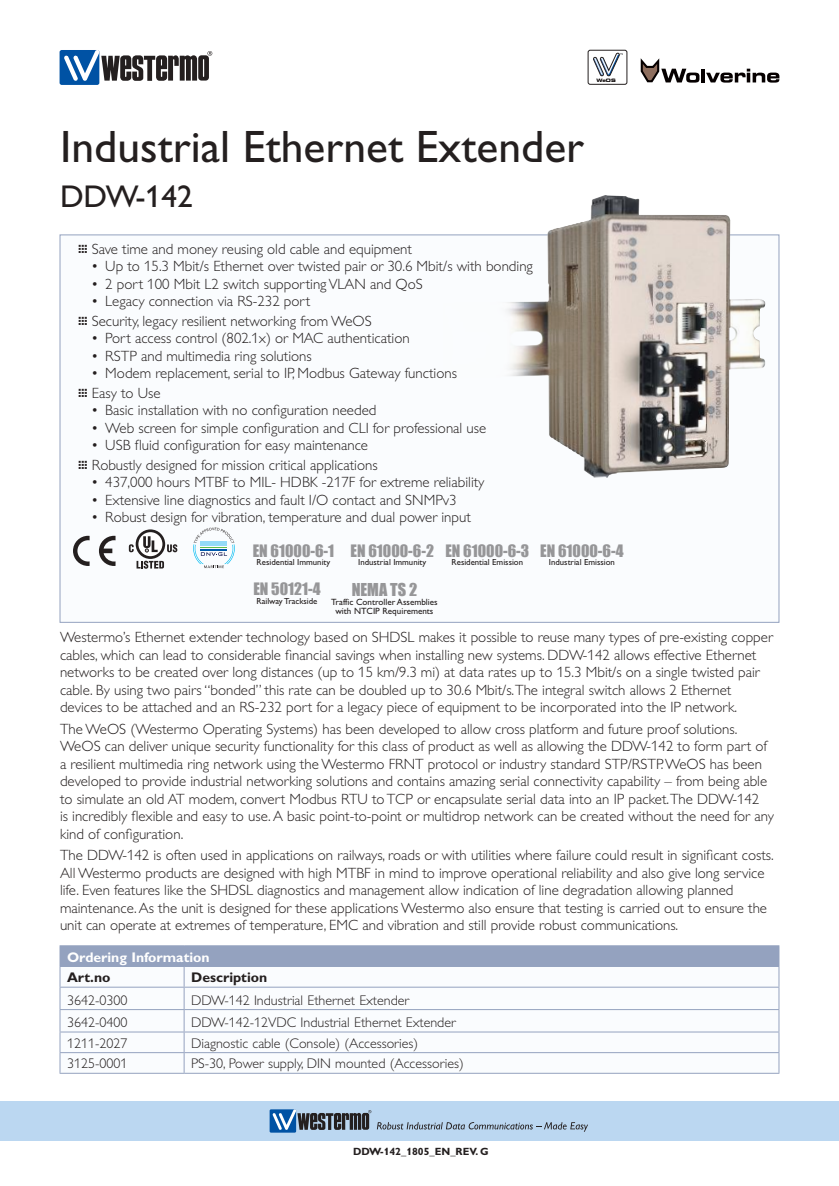
<style>
.page{position:relative;width:839px;height:1186px;background:#fff}
.page>*{position:absolute;margin:0;border:0;box-sizing:border-box;transform-origin:0 0}
.t1{font:45.5px "Gill Alt One Mod";color:#241f1f}
.t2{font:31.5px "Gill Alt One Mod";color:#241f1f}
.t3{font:16.28px "Impact";color:#969698}
.t4{font:15.75px "Impact";color:#969698}
.t5{font:300 14.88px/17.5px "Gill Alt One Mod";color:#241f1f}
.t6{font:300 14px "Gill Alt One Mod";color:#241f1f}
.t7{font:700 14px "Gill Alt One Mod";color:#fff}
.t8{font:700 14px "Gill Alt One Mod";color:#241f1f}
.t9{font:700 10.5px "Gill Alt One Mod";color:#241f1f}
.t10{font:9.1px/9.1px "Gill Alt One Mod";color:#241f1f;text-align:center}
.t11{font:8.75px "Gill Alt One Mod";color:#241f1f}
.t12{font:700 expanded 4.55px "Square 721 BT";color:#060000}
.s1{font-weight:400}
</style>
<div class="page">
<div style="left:0;top:1101px;width:838px;height:40px;background:#bbd7f1"></div>
<div style="left:269px;top:1109px;width:27px;height:23px;background:#0052a4"></div>
<svg style="left:272px;top:1109px;width:99px;height:21px"></svg>
<svg style="left:377px;top:1122px;width:211px;height:9px"></svg>
<div style="left:60px;top:50px;width:39px;height:35px;background:#0052a4;border-radius:2px"></div>
<svg style="left:64px;top:50px;width:148px;height:31px"></svg>
<div style="left:60px;top:234px;width:719px;height:389px;background:#fafcfe;border:1px solid #94a2bf"></div>
<div style="left:60px;top:945px;width:718px;height:21px;background:#94a2bf"></div>
<svg style="left:61px;top:967px;width:717px;height:105px"></svg>
<hr style="left:184px;top:945px;width:595px;height:1px;background:#94a2bf">
<hr style="left:60px;top:966px;width:124px;height:1px;background:#94a2bf">
<hr style="left:184px;top:966px;width:595px;height:1px;background:#94a2bf">
<hr style="left:60px;top:986px;width:124px;height:1px;background:#94a2bf">
<hr style="left:184px;top:986px;width:595px;height:1px;background:#94a2bf">
<hr style="left:60px;top:1009px;width:124px;height:1px;background:#94a2bf">
<hr style="left:184px;top:1009px;width:595px;height:1px;background:#94a2bf">
<hr style="left:60px;top:1031px;width:124px;height:1px;background:#94a2bf">
<hr style="left:184px;top:1031px;width:595px;height:1px;background:#94a2bf">
<hr style="left:60px;top:1052px;width:124px;height:1px;background:#94a2bf">
<svg style="left:60px;top:967px;width:1px;height:105px"></svg>
<hr style="left:184px;top:1052px;width:595px;height:1px;background:#94a2bf">
<svg style="left:184px;top:967px;width:1px;height:105px"></svg>
<svg style="left:778px;top:946px;width:1px;height:126px"></svg>
<hr style="left:60px;top:1072px;width:124px;height:1px;background:#94a2bf">
<hr style="left:184px;top:1072px;width:595px;height:1px;background:#94a2bf">
<div style="left:587px;top:50px;width:40px;height:34px;border:1px solid #241f1f;border-radius:2px"></div>
<svg style="left:593px;top:53px;width:29px;height:24px"></svg>
<svg style="left:640px;top:58px;width:139px;height:25px"></svg>
<img style="left:443px;top:195px;width:323px;height:283px">
<svg style="left:73px;top:536px;width:17px;height:30px"></svg>
<svg style="left:99px;top:536px;width:16px;height:30px"></svg>
<svg style="left:136px;top:561px;width:28px;height:8px"></svg>
<svg style="left:167px;top:544px;width:10px;height:8px"></svg>
<svg style="left:136px;top:529px;width:29px;height:30px"></svg>
<div style="left:138px;top:532px;width:24px;height:24px;background:#fff;border-radius:50%"></div>
<svg style="left:143px;top:536px;width:15px;height:16px"></svg>
<svg style="left:129px;top:544px;width:5px;height:8px"></svg>
<svg style="left:193px;top:527px;width:42px;height:41px"></svg>
<p class="t12" style="left:596px;top:77px;width:21px">WeOS</p>
<h1 class="t1" style="left:60px;top:121px;width:525px">Industrial Ethernet Extender</h1>
<h2 class="t2" style="left:60px;top:179px;width:134px">DDW-142</h2>
<p class="t5" style="left:78px;top:240px;width:335px"><span class="s1">…</span> Save time and money reusing old cable and equipment</p>
<p class="t5" style="left:91px;top:258px;width:443px">• Up to 15.3 Mbit/s Ethernet over twisted pair or 30.6 Mbit/s with bonding</p>
<p class="t5" style="left:91px;top:275px;width:333px">• 2 port 100 Mbit L2 switch supporting VLAN and QoS</p>
<p class="t5" style="left:78px;top:292px;width:295px;line-height:19.4px;text-indent:13px">• Legacy connection via RS-232 port<br><span class="s1">…</span> Security, legacy resilient networking from WeOS</p>
<p class="t5" style="left:91px;top:329px;width:320px">• Port access control (802.1x) or MAC authentication</p>
<p class="t5" style="left:91px;top:347px;width:222px">• RSTP and multimedia ring solutions</p>
<p class="t5" style="left:78px;top:364px;width:380px;line-height:19.4px;text-indent:13px">• Modem replacement, serial to IP, Modbus Gateway functions <span class="s1">…</span> Easy to Use</p>
<p class="t5" style="left:91px;top:401px;width:286px">• Basic installation with no configuration needed</p>
<p class="t5" style="left:91px;top:419px;width:396px">• Web screen for simple configuration and CLI for professional use</p>
<p class="t5" style="left:78px;top:436px;width:301px;line-height:19.4px;text-align:center">• USB fluid configuration for easy maintenance<br><span class="s1">…</span> Robustly designed for mission critical applications</p>
<p class="t5" style="left:91px;top:473px;width:394px">• 437,000 hours MTBF to MIL- HDBK -217F for extreme reliability</p>
<p class="t5" style="left:91px;top:491px;width:367px">• Extensive line diagnostics and fault I/O contact and SNMPv3</p>
<p class="t5" style="left:91px;top:508px;width:381px">• Robust design for vibration, temperature and dual power input</p>
<p class="t4" style="left:328px;top:536px;width:9px">2</p>
<p class="t11" style="left:260px;top:556px;width:70px">Industrial Immunity</p>
<p class="t4" style="left:345px;top:536px;width:85px">EN 61000-6-3</p>
<p class="t11" style="left:351px;top:556px;width:73px">Residential Emission</p>
<p class="t4" style="left:350px;top:538px;width:173px">EN 61000-6-2 EN 610 -6-4</p>
<p class="t11" style="left:448px;top:556px;width:68px">Industrial Emission</p>
<p class="t4" style="left:445px;top:538px;width:159px">EN 61000-6-3 EN 50121-4</p>
<p class="t11" style="left:538px;top:556px;width:62px">Railway Trackside</p>
<p class="t4" style="left:252px;top:538px;width:83px">EN 61000-6-1</p>
<p class="t11" style="left:256px;top:557px;width:75px">Residential Immunity</p>
<p class="t4" style="left:540px;top:538px;width:85px">EN 61000-6-4</p>
<p class="t11" style="left:548px;top:557px;width:68px">Industrial Emission</p>
<p class="t11" style="left:358px;top:557px;width:70px">Industrial Immunity</p>
<p class="t11" style="left:451px;top:557px;width:73px">Residential Emission</p>
<p class="t4" style="left:253px;top:576px;width:69px">EN 50121-4</p>
<p class="t11" style="left:256px;top:596px;width:62px">Railway Trackside</p>
<p class="t3" style="left:351px;top:576px;width:67px">NEMA TS 2</p>
<p class="t10" style="left:331px;top:597px;width:108px">Traffic Controller Assemblies with NTCIP Requirements</p>
<p class="t5" style="left:60px;top:628px;width:714px">Westermo’s Ethernet extender technology based on SHDSL makes it possible to reuse many types of pre-existing copper cables, which can lead to considerable financial savings when installing new systems. DDW-142 allows effective Ethernet networks to be created over long distances (up to 15 km/9.3 mi) at data rates up to 15.3 Mbit/s on a single twisted pair cable. By using two pairs “bonded” this rate can be doubled up to 30.6 Mbit/s.The integral switch allows 2 Ethernet devices to be attached and an RS-232 port for a legacy piece of equipment to be incorporated into the IP network.</p>
<p class="t5" style="left:60px;top:720px;width:715px">The WeOS (Westermo Operating Systems) has been developed to allow cross platform and future proof solutions.<br>WeOS can deliver unique security functionality for this class of product as well as allowing the DDW-142 to form part of a resilient multimedia ring network using the Westermo FRNT protocol or industry standard STP/RSTP. WeOS has been developed to provide industrial networking solutions and contains amazing serial connectivity capability – from being able to simulate an old AT modem, convert Modbus RTU to TCP or encapsulate serial data into an IP packet.The DDW-142<br>is incredibly flexible and easy to use. A basic point-to-point or multidrop network can be created without the need for any kind of configuration.</p>
<p class="t5" style="left:60px;top:846px;width:715px">The DDW-142 is often used in applications on railways, roads or with utilities where failure could result in significant costs.<br>All Westermo products are designed with high MTBF in mind to improve operational reliability and also give long service life. Even features like the SHDSL diagnostics and management allow indication of line degradation allowing planned maintenance. As the unit is designed for these applications Westermo also ensure that testing is carried out to ensure the unit can operate at extremes of temperature, EMC and vibration and still provide robust communications.</p>
<p class="t7" style="left:67px;top:949px;width:144px">Ordering Information</p>
<p class="t8" style="left:67px;top:969px;width:45px">Art.no</p>
<p class="t8" style="left:191px;top:969px;width:78px">Description</p>
<p class="t6" style="left:67px;top:992px;width:62px">3642-0300</p>
<p class="t6" style="left:191px;top:992px;width:219px">DDW-142 Industrial Ethernet Extender</p>
<p class="t6" style="left:67px;top:1014px;width:62px">3642-0400</p>
<p class="t6" style="left:191px;top:1014px;width:266px">DDW-142-12VDC Industrial Ethernet Extender</p>
<p class="t6" style="left:67px;top:1035px;width:62px">1211-2027</p>
<p class="t6" style="left:191px;top:1035px;width:228px">Diagnostic cable (Console) (Accessories)</p>
<p class="t6" style="left:67px;top:1055px;width:62px">3125-0001</p>
<p class="t6" style="left:191px;top:1055px;width:274px">PS-30, Power supply, DIN mounted (Accessories)</p>
<p class="t9" style="left:353px;top:1146px;width:137px">DDW-142_1805_EN_REV. G</p>
</div>
